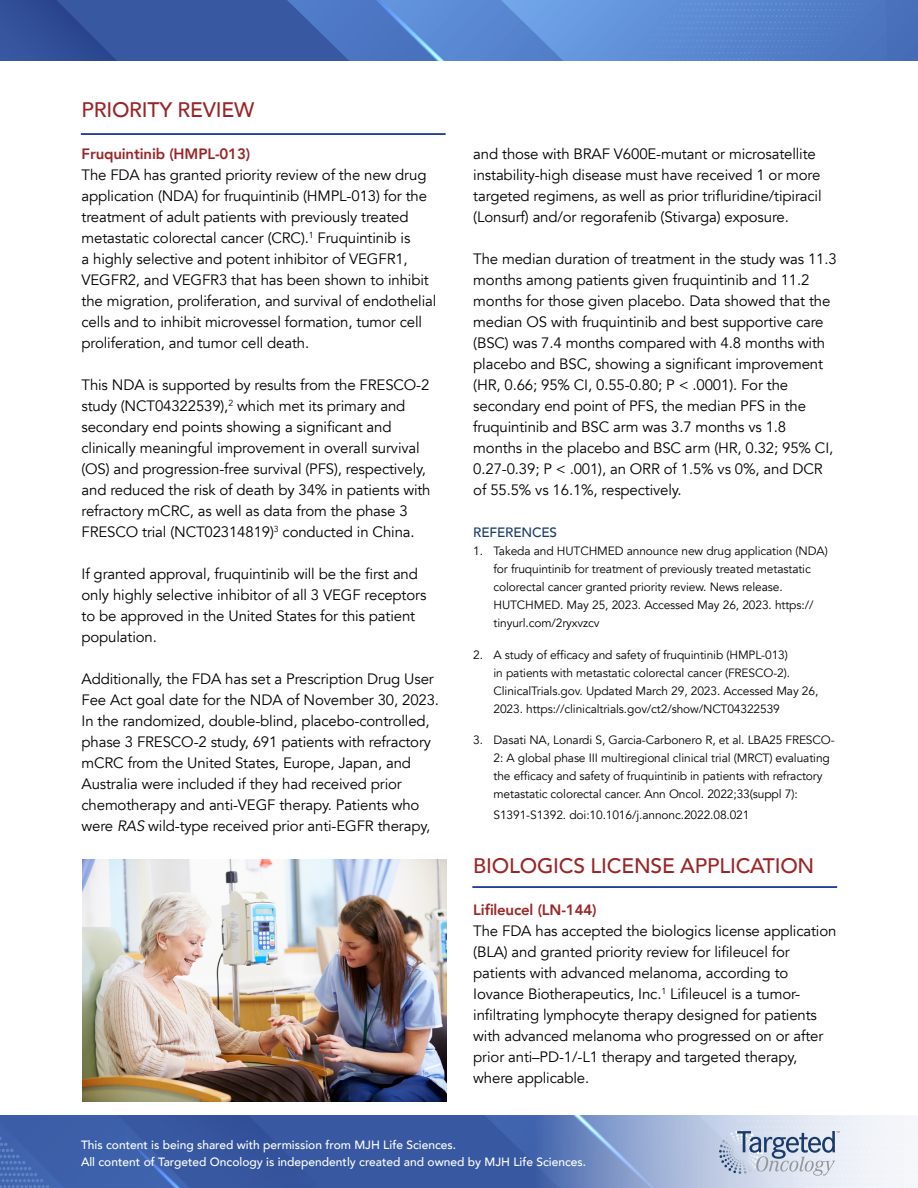
<style>
.page{position:relative;width:918px;height:1188px;background:#fff}
.page>*{position:absolute;margin:0;border:0;box-sizing:border-box;transform-origin:0 0}
.t1{font:500 21px "Avenir";letter-spacing:-.01em;color:#9a2526}
.t2{font:15px/21px "Avenir";letter-spacing:-.01em;color:#000}
.t3{font:800 15px "Avenir";letter-spacing:-.01em;color:#9a2526}
.t4{font:500 13.5px "Avenir";letter-spacing:-.01em;color:#1a3b69}
.t5{font:12px/18px "Avenir";letter-spacing:-.01em;color:#000}
.t6{font:500 12px/16.5px "Avenir";color:#fff}
.s1{font-style:italic}
</style>
<div class="page">
<img style="left:0;top:0;width:918px;height:61px">
<hr style="left:472px;top:886px;width:365px;height:2px;background:#224095">
<hr style="left:81px;top:133px;width:365px;height:2px;background:#224095">
<img style="left:83px;top:859px;width:363px;height:243px">
<img style="left:0;top:1115px;width:531px;height:73px">
<svg style="left:531px;top:1115px;width:386px;height:73px"></svg>
<svg style="left:719px;top:1130px;width:120px;height:46px;background:#b7c2d5"></svg>
<h1 class="t1" style="left:82px;top:92px;width:174px">PRIORITY REVIEW</h1>
<p class="t3" style="left:82px;top:142px;width:170px">Fruquintinib (HMPL-013)</p>
<p class="t2" style="left:82px;top:165px;width:356px">The FDA has granted priority review of the new drug application (NDA) for fruquintinib (HMPL-013) for the treatment of adult patients with previously treated metastatic colorectal cancer (CRC).<sup>1</sup> Fruquintinib is<br>a highly selective and potent inhibitor of VEGFR1, VEGFR2, and VEGFR3 that has been shown to inhibit the migration, proliferation, and survival of endothelial cells and to inhibit microvessel formation, tumor cell proliferation, and tumor cell death.</p>
<p class="t2" style="left:82px;top:375px;width:351px">This NDA is supported by results from the FRESCO-2 study (NCT04322539),<sup>2</sup> which met its primary and secondary end points showing a significant and clinically meaningful improvement in overall survival (OS) and progression-free survival (PFS), respectively, and reduced the risk of death by 34% in patients with refractory mCRC, as well as data from the phase 3<br>FRESCO trial (NCT02314819)<sup>3</sup> conducted in China.</p>
<p class="t2" style="left:82px;top:564px;width:346px">If granted approval, fruquintinib will be the first and only highly selective inhibitor of all 3 VEGF receptors to be approved in the United States for this patient population.</p>
<p class="t2" style="left:82px;top:669px;width:359px">Additionally, the FDA has set a Prescription Drug User Fee Act goal date for the NDA of November 30, 2023.<br>In the randomized, double-blind, placebo-controlled, phase 3 FRESCO-2 study, 691 patients with refractory mCRC from the United States, Europe, Japan, and Australia were included if they had received prior chemotherapy and anti-VEGF therapy. Patients who were <span class="s1">RAS</span> wild-type received prior anti-EGFR therapy,</p>
<p class="t2" style="left:473px;top:144px;width:350px">and those with BRAF V600E-mutant or microsatellite instability-high disease must have received 1 or more targeted regimens, as well as prior trifluridine/tipiracil (Lonsurf) and/or regorafenib (Stivarga) exposure.</p>
<p class="t2" style="left:473px;top:249px;width:365px">The median duration of treatment in the study was 11.3 months among patients given fruquintinib and 11.2 months for those given placebo. Data showed that the median OS with fruquintinib and best supportive care (BSC) was 7.4 months compared with 4.8 months with placebo and BSC, showing a significant improvement (HR, 0.66; 95% CI, 0.55-0.80; P &lt; .0001). For the secondary end point of PFS, the median PFS in the fruquintinib and BSC arm was 3.7 months vs 1.8 months in the placebo and BSC arm (HR, 0.32; 95% CI, 0.27-0.39; P &lt; .001), an ORR of 1.5% vs 0%, and DCR of 55.5% vs 16.1%, respectively.</p>
<p class="t4" style="left:473px;top:521px;width:85px">REFERENCES</p>
<p class="t5" style="left:494px;top:542px;width:336px;text-indent:-20px">1. Takeda and HUTCHMED announce new drug application (NDA) for fruquintinib for treatment of previously treated metastatic colorectal cancer granted priority review. News release.<br>HUTCHMED. May 25, 2023. Accessed May 26, 2023. https:// tinyurl.com/2ryxvzcv</p>
<p class="t5" style="left:494px;top:646px;width:326px;text-indent:-20px">2. A study of efficacy and safety of fruquintinib (HMPL-013)<br>in patients with metastatic colorectal cancer (FRESCO-2).<br>ClinicalTrials.gov. Updated March 29, 2023. Accessed May 26, 2023. https://clinicaltrials.gov/ct2/show/NCT04322539</p>
<p class="t5" style="left:494px;top:731px;width:343px;text-indent:-20px">3. Dasati NA, Lonardi S, Garcia-Carbonero R, et al. LBA25 FRESCO-2: A global phase III multiregional clinical trial (MRCT) evaluating the efficacy and safety of fruquintinib in patients with refractory metastatic colorectal cancer. Ann Oncol. 2022;33(suppl 7):</p>
<p class="t5" style="left:494px;top:806px;width:257px">S1391-S1392. doi:10.1016/j.annonc.2022.08.021</p>
<h1 class="t1" style="left:473px;top:848px;width:343px">BIOLOGICS LICENSE APPLICATION</h1>
<p class="t3" style="left:473px;top:898px;width:125px">Lifileucel (LN-144)</p>
<p class="t2" style="left:473px;top:921px;width:365px">The FDA has accepted the biologics license application (BLA) and granted priority review for lifileucel for patients with advanced melanoma, according to Iovance Biotherapeutics, Inc.<sup>1</sup> Lifileucel is a tumor&shy;infiltrating lymphocyte therapy designed for patients with advanced melanoma who progressed on or after prior anti–PD-1/-L1 therapy and targeted therapy, where applicable.</p>
<p class="t6" style="left:81px;top:1136px;width:507px">This content is being shared with permission from MJH Life Sciences.<br>All content of Targeted Oncology is independently created and owned by MJH Life Sciences.</p>
</div>
